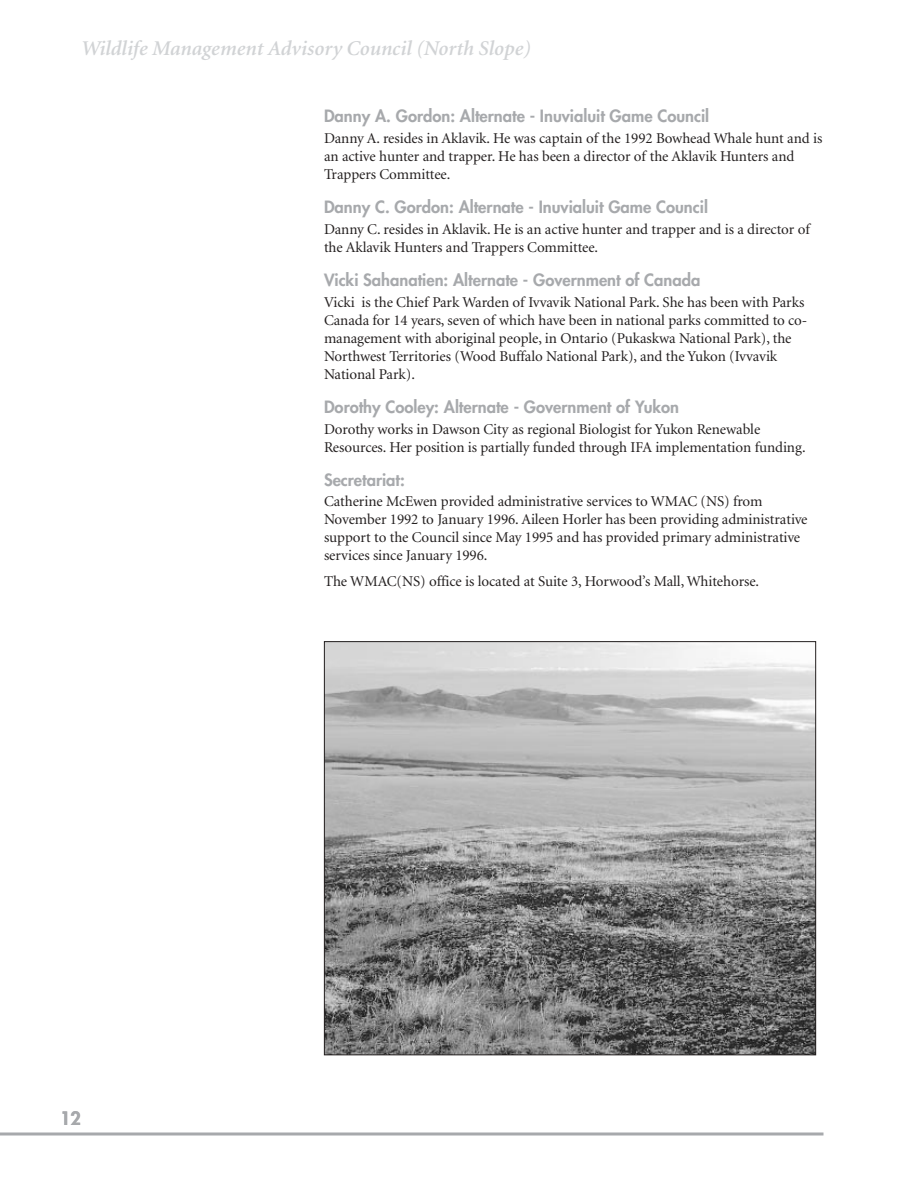
<style>
.page{position:relative;width:918px;height:1188px;background:#fff}
.page>*{position:absolute;margin:0;border:0;box-sizing:border-box;transform-origin:0 0}
.t1{font:italic 600 21px "Minion";color:#d1d3d5}
.t2{font:800 18px "Futura";color:#a7a9ac}
.t3{font:800 16.5px "Futura";color:#a7a9ac}
.t4{font:15px/18px "Minion";letter-spacing:-.005em;color:#231f1f}
</style>
<div class="page">
<svg style="left:0;top:1132px;width:824px;height:4px;background:#bcbec0"></svg>
<img style="left:326px;top:643px;width:488px;height:410px">
<h1 class="t1" style="left:81px;top:40px;width:452px">Wildlife Management Advisory Council (North Slope)</h1>
<p class="t2" style="left:60px;top:1110px;width:22px">12</p>
<p class="t3" style="left:324px;top:108px;width:387px">Danny A. Gordon: Alternate - Inuvialuit Game Council</p>
<p class="t4" style="left:324px;top:130px;width:500px">Danny A. resides in Aklavik. He was captain of the 1992 Bowhead Whale hunt and is an active hunter and trapper. He has been a director of the Aklavik Hunters and<br>Trappers Committee.</p>
<p class="t3" style="left:324px;top:199px;width:385px">Danny C. Gordon: Alternate - Inuvialuit Game Council</p>
<p class="t4" style="left:324px;top:221px;width:487px">Danny C. resides in Aklavik. He is an active hunter and trapper and is a director of the Aklavik Hunters and Trappers Committee.</p>
<p class="t3" style="left:324px;top:272px;width:378px">Vicki Sahanatien: Alternate - Government of Canada</p>
<p class="t4" style="left:324px;top:294px;width:485px">Vicki is the Chief Park Warden of Ivvavik National Park. She has been with Parks Canada for 14 years, seven of which have been in national parks committed to co&shy;management with aboriginal people, in Ontario (Pukaskwa National Park), the Northwest Territories (Wood Buffalo National Park), and the Yukon (Ivvavik National Park).</p>
<p class="t3" style="left:324px;top:399px;width:357px">Dorothy Cooley: Alternate - Government of Yukon</p>
<p class="t4" style="left:324px;top:421px;width:483px">Dorothy works in Dawson City as regional Biologist for Yukon Renewable<br>Resources. Her position is partially funded through IFA implementation funding.</p>
<p class="t3" style="left:324px;top:472px;width:82px">Secretariat:</p>
<p class="t4" style="left:324px;top:494px;width:485px">Catherine McEwen provided administrative services to WMAC (NS) from November 1992 to January 1996. Aileen Horler has been providing administrative support to the Council since May 1995 and has provided primary administrative services since January 1996.</p>
<p class="t4" style="left:324px;top:573px;width:437px">The WMAC(NS) office is located at Suite 3, Horwood’s Mall, Whitehorse.</p>
</div>
